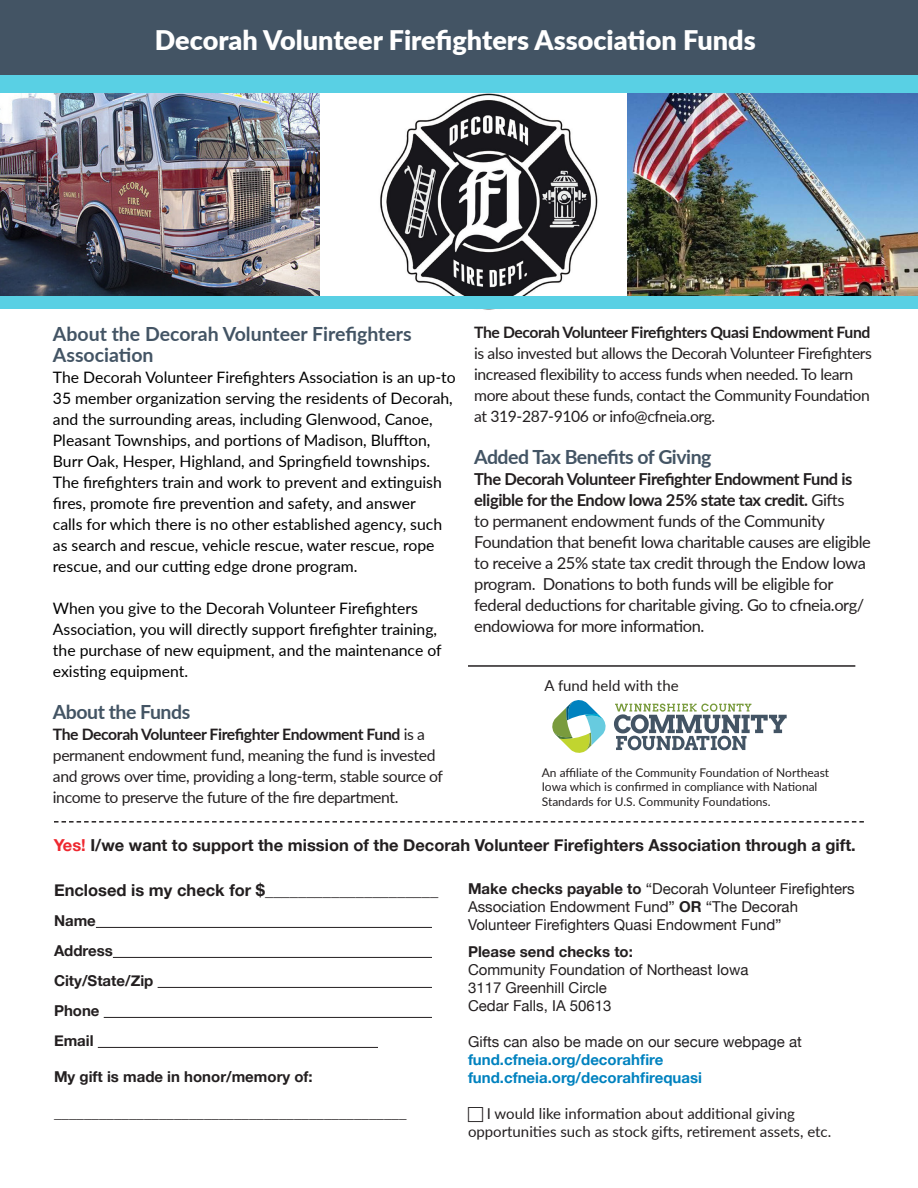
<style>
.page{position:relative;width:918px;height:1188px;background:#fff}
.page>*{position:absolute;margin:0;border:0;box-sizing:border-box;transform-origin:0 0}
.t1{font:900 27px "Lato";color:#fff}
.t2{font:700 19.5px/21px "Lato";letter-spacing:-.005em;color:#435464}
.t3{font:700 19.5px "Lato";letter-spacing:-.025em;color:#435464}
.t4{font:16.5px/21px "Lato";letter-spacing:-.025em;color:#231f20}
.t5{font:700 16.5px "Helvetica Neue";color:#231f20}
.t6{font:15.75px/21px "Lato";color:#000}
.t7{font:15.75px/21px "Lato";letter-spacing:-.025em;color:#231f20}
.t8{font:15px/18px "Helvetica Neue";color:#231f20}
.t9{font:15px/18px "Lato";color:#231f20}
.t10{font:700 15px/30px "Helvetica Neue";color:#231f20}
.t11{font:700 15px/18px "Helvetica Neue";color:#0082bf}
.t12{font:12px/14.4px "Lato";color:#231f20}
.s1{font-weight:700}
.s2{color:#ee2830}
</style>
<div class="page">
<img style="left:0;top:93px;width:319px;height:204px">
<img style="left:628px;top:93px;width:290px;height:204px">
<img style="left:371px;top:93px;width:236px;height:217px">
<svg style="left:552px;top:700px;width:54px;height:53px"></svg>
<svg style="left:614px;top:703px;width:173px;height:47px"></svg>
<svg style="left:54px;top:821px;width:810px;height:2px"></svg>
<hr style="left:96px;top:927px;width:336px;height:1px;background:#231f20">
<hr style="left:113px;top:957px;width:319px;height:1px;background:#231f20">
<hr style="left:158px;top:987px;width:274px;height:1px;background:#231f20">
<hr style="left:104px;top:1017px;width:328px;height:1px;background:#231f20">
<hr style="left:98px;top:1047px;width:280px;height:1px;background:#231f20">
<hr style="left:468px;top:665px;width:387px;height:2px;background:#231f20">
<div style="left:0;top:0;width:918px;height:76px;background:#435464"></div>
<div style="left:0;top:76px;width:918px;height:17px;background:#59d0e4"></div>
<div style="left:0;top:297px;width:918px;height:12px;background:#59d0e4"></div>
<p class="t1" style="left:155px;top:20px;width:602px">Decorah Volunteer Firefighters Association Funds</p>
<p class="t2" style="left:53px;top:322px;width:360px">About the Decorah Volunteer Firefighters<br>Association</p>
<p class="t6" style="left:53px;top:366px;width:404px">The Decorah Volunteer Firefighters Association is an up-to 35 member organization serving the residents of Decorah, and the surrounding areas, including Glenwood, Canoe, Pleasant Townships, and portions of Madison, Bluffton, Burr Oak, Hesper, Highland, and Springfield townships.<br>The firefighters train and work to prevent and extinguish fires, promote fire prevention and safety, and answer<br>calls for which there is no other established agency, such as search and rescue, vehicle rescue, water rescue, rope rescue, and our cutting edge drone program.</p>
<p class="t6" style="left:53px;top:597px;width:390px">When you give to the Decorah Volunteer Firefighters Association, you will directly support firefighter training, the purchase of new equipment, and the maintenance of existing equipment.</p>
<p class="t3" style="left:53px;top:697px;width:139px">About the Funds</p>
<p class="t7" style="left:53px;top:723px;width:392px"><span class="s1">The Decorah Volunteer Firefighter Endowment Fund</span> is a permanent endowment fund, meaning the fund is invested and grows over time, providing a long-term, stable source of income to preserve the future of the fire department.</p>
<p class="t7" style="left:474px;top:321px;width:399px"><span class="s1">The Decorah Volunteer Firefighters Quasi Endowment Fund </span>is also invested but allows the Decorah Volunteer Firefighters increased flexibility to access funds when needed. To learn more about these funds, contact the Community Foundation at 319-287-9106 or info@cfneia.org.</p>
<p class="t3" style="left:474px;top:442px;width:239px">Added Tax Benefits of Giving</p>
<p class="t4" style="left:474px;top:467px;width:398px"><span class="s1">The Decorah Volunteer Firefighter Endowment Fund is eligible for the Endow Iowa 25% state tax credit.</span> Gifts<br>to permanent endowment funds of the Community Foundation that benefit Iowa charitable causes are eligible to receive a 25% state tax credit through the Endow Iowa program. Donations to both funds will be eligible for federal deductions for charitable giving. Go to cfneia.org/ endowiowa for more information.</p>
<p class="t9" style="left:545px;top:676px;width:136px">A fund held with the</p>
<p class="t12" style="left:542px;top:765px;width:289px">An affiliate of the Community Foundation of Northeast<br>Iowa which is confirmed in compliance with National<br>Standards for U.S. Community Foundations.</p>
<p class="t5" style="left:54px;top:832px;width:804px"><span class="s2">Yes!</span> I/we want to support the mission of the Decorah Volunteer Firefighters Association through a gift.</p>
<p class="t5" style="left:54px;top:877px;width:386px">Enclosed is my check for $_____________________</p>
<p class="t10" style="left:54px;top:906px;width:101px">Name<br>Address<br>City/State/Zip<br>Phone<br>Email</p>
<p class="t10" style="left:54px;top:1062px;width:260px">My gift is made in honor/memory of:</p>
<p class="t8" style="left:54px;top:1104px;width:354px">_______________________________________________</p>
<p class="t8" style="left:468px;top:881px;width:388px"><span class="s1">Make checks payable to</span> “Decorah Volunteer Firefighters<br>Association Endowment Fund” <span class="s1">OR</span> “The Decorah<br>Volunteer Firefighters Quasi Endowment Fund”</p>
<p class="t10" style="left:468px;top:938px;width:166px">Please send checks to:</p>
<p class="t8" style="left:468px;top:962px;width:282px">Community Foundation of Northeast Iowa</p>
<p class="t8" style="left:468px;top:980px;width:140px">3117 Greenhill Circle</p>
<p class="t8" style="left:468px;top:998px;width:145px">Cedar Falls, IA 50613</p>
<p class="t8" style="left:468px;top:1034px;width:335px">Gifts can also be made on our secure webpage at</p>
<p class="t11" style="left:468px;top:1052px;width:236px">fund.cfneia.org/decorahfire fund.cfneia.org/decorahfirequasi</p>
<p class="t9" style="left:468px;top:1104px;width:365px;text-indent:19px">I would like information about additional giving opportunities such as stock gifts, retirement assets, etc.</p>
</div>
